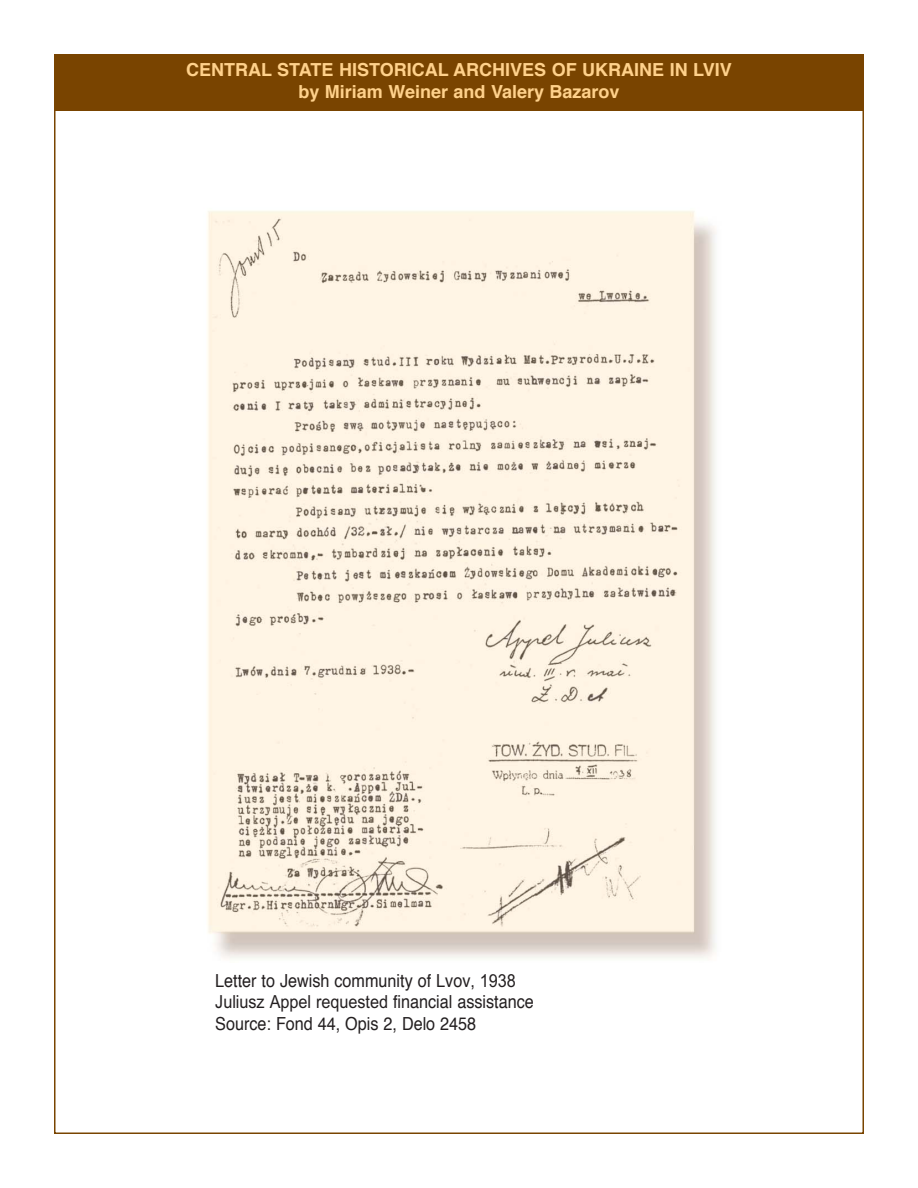
<style>
.page{position:relative;width:918px;height:1188px;background:#fff}
.page>*{position:absolute;margin:0;border:0;box-sizing:border-box;transform-origin:0 0}
.t1{font:700 18px/21.6px "Helvetica";color:#ffd18b;text-align:center}
.t2{font:18px "Helvetica";color:#231f20;scale:.9 1}
.t3{font:18px "Arial";color:#231f20;scale:.9 1}
.s1{font-family:"Arial"}
.s2{font-family:"Helvetica"}
</style>
<div class="page">
<div style="left:54px;top:54px;width:810px;height:57px;background:#794400"></div>
<img style="left:208px;top:211px;width:508px;height:748px">
<p class="t1" style="left:186px;top:61px;width:547px">CENTRAL STATE HISTORICAL ARCHIVES OF UKRAINE IN LVIV by Miriam Weiner and Valery Bazarov</p>
<p class="t2" style="left:215px;top:973px;width:336px">Letter to Jewish commu<span class="s1">n</span>ity of Lvov<span class="s1">, 1938</span></p>
<p class="t3" style="left:215px;top:992px;width:355px">Juliusz Appel requested <span class="s2">financial assistance</span></p>
<p class="t2" style="left:215px;top:1016px;width:292px">Source: Fond 44, Opis 2, Delo 2458</p>
</div>
